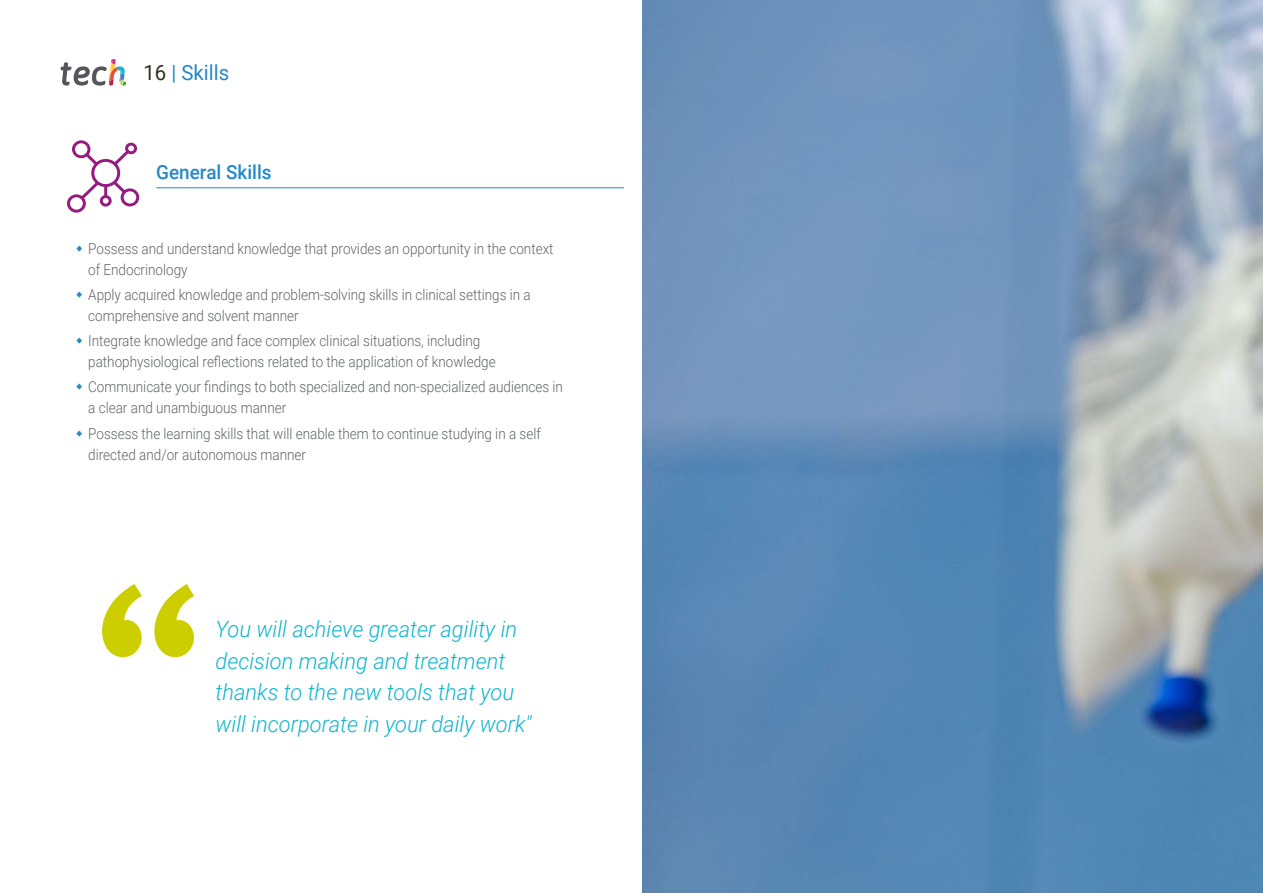
<style>
.page{position:relative;width:1263px;height:893px;background:#fff}
.page>*{position:absolute;margin:0;border:0;box-sizing:border-box;transform-origin:0 0}
.t1{font:italic 300 22.5px/31.5px "Roboto";color:#0fb6cf}
.t2{font:21px "Roboto";color:#2488c9}
.t3{font:500 19.5px "Roboto";color:#2488c9}
.t4{font:300 15px/21px "Roboto";color:#61646a;scale:.9 1}
.s1{color:#312e20}
</style>
<div class="page">
<hr style="left:156px;top:187px;width:468px;height:1px;background:#2488c9">
<svg style="left:67px;top:140px;width:72px;height:73px"></svg>
<img style="left:642px;top:0;width:621px;height:893px">
<svg style="left:61px;top:59px;width:65px;height:27px"></svg>
<svg style="left:102px;top:584px;width:92px;height:73px"></svg>
<h2 class="t2" style="left:144px;top:57px;width:87px"><span class="s1">16</span> | Skills</h2>
<h3 class="t3" style="left:156px;top:159px;width:117px">General Skills</h3>
<p class="t4" style="left:88px;top:237px;width:518px">Possess and understand knowledge that provides an opportunity in the context of Endocrinology</p>
<p class="t4" style="left:88px;top:284px;width:493px">Apply acquired knowledge and problem-solving skills in clinical settings in a comprehensive and solvent manner</p>
<p class="t4" style="left:88px;top:330px;width:454px">Integrate knowledge and face complex clinical situations, including pathophysiological reflections related to the application of knowledge</p>
<p class="t4" style="left:88px;top:376px;width:529px">Communicate your findings to both specialized and non-specialized audiences in a clear and unambiguous manner</p>
<p class="t4" style="left:88px;top:422px;width:504px">Possess the learning skills that will enable them to continue studying in a self directed and/or autonomous manner</p>
<h1 class="t1" style="left:215px;top:613px;width:318px">You will achieve greater agility in decision making and treatment thanks to the new tools that you will incorporate in your daily work"</h1>
</div>
